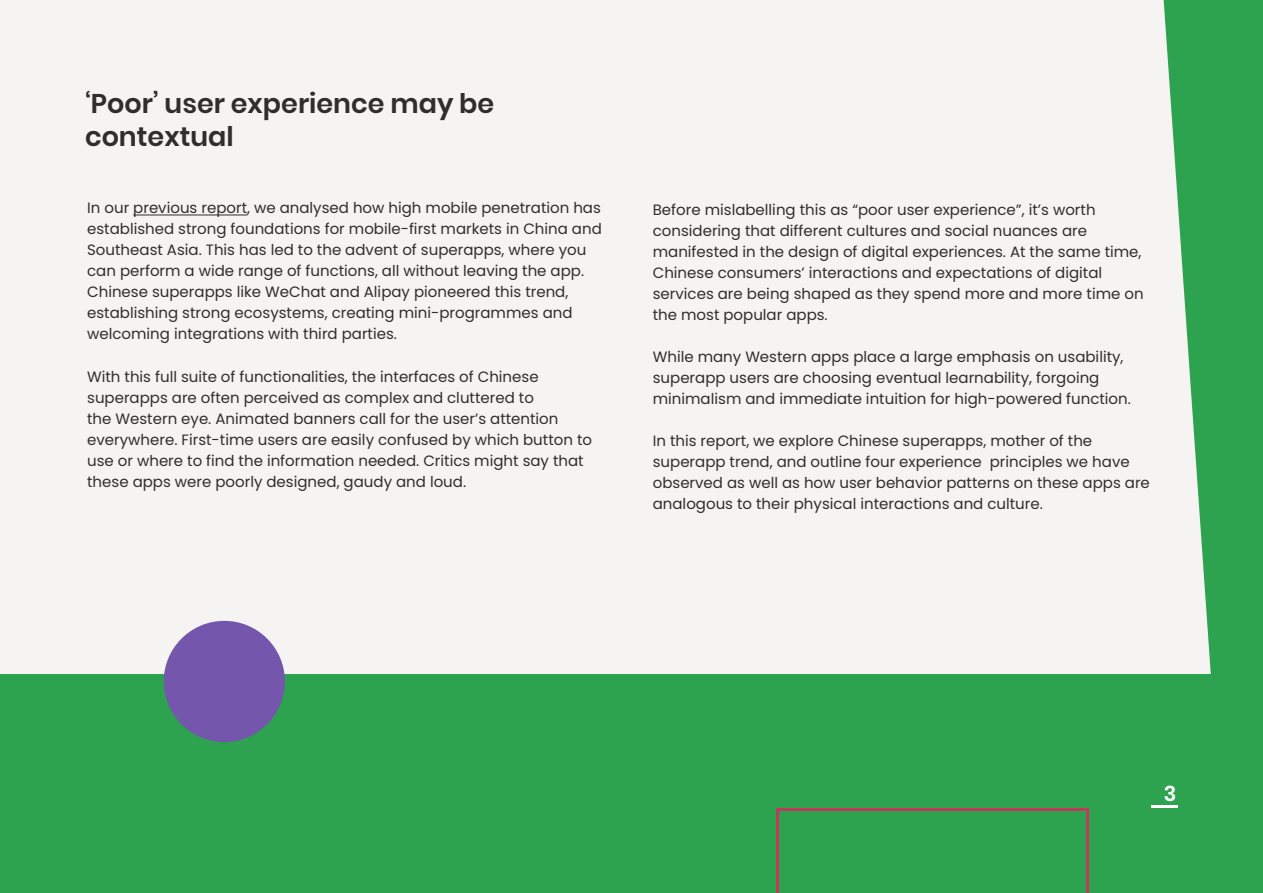
<style>
.page{position:relative;width:1263px;height:893px;background:#2ea34f}
.page>*{position:absolute;margin:0;border:0;box-sizing:border-box;transform-origin:0 0}
.t1{font:600 27px/32.4px "Poppins";color:#2e2e2e}
.t2{font:600 21px "Poppins";color:#fff}
.t3{font:15px/21px "Poppins";color:#2e2e2e}
</style>
<div class="page">
<div style="left:0;top:0;width:1211px;height:674px;background:#f5f4f2"></div>
<hr style="left:133px;top:215px;width:114px;height:1px;background:#2e2e2e">
<hr style="left:1151px;top:805px;width:27px;height:3px;background:#fff">
<div style="left:164px;top:621px;width:121px;height:121px;background:#7457ad;border-radius:50%"></div>
<svg style="left:776px;top:808px;width:313px;height:85px"></svg>
<div style="left:0;top:473px;width:57px;height:161px;background:#f5f4f2"></div>
<h1 class="t1" style="left:85px;top:88px;width:411px">‘Poor’ user experience may be contextual</h1>
<p class="t3" style="left:87px;top:198px;width:516px">In our previous report, we analysed how high mobile penetration has established strong foundations for mobile-first markets in China and Southeast Asia. This has led to the advent of superapps, where you can perform a wide range of functions, all without leaving the app.<br>Chinese superapps like WeChat and Alipay pioneered this trend, establishing strong ecosystems, creating mini-programmes and welcoming integrations with third parties.</p>
<p class="t3" style="left:87px;top:366px;width:506px">With this full suite of functionalities, the interfaces of Chinese superapps are often perceived as complex and cluttered to<br>the Western eye. Animated banners call for the user’s attention everywhere. First-time users are easily confused by which button to use or where to find the information needed. Critics might say that these apps were poorly designed, gaudy and loud.</p>
<p class="t3" style="left:653px;top:199px;width:492px">Before mislabelling this as “poor user experience”, it’s worth considering that different cultures and social nuances are manifested in the design of digital experiences. At the same time, Chinese consumers’ interactions and expectations of digital services are being shaped as they spend more and more time on the most popular apps.</p>
<p class="t3" style="left:653px;top:346px;width:480px">While many Western apps place a large emphasis on usability, superapp users are choosing eventual learnability, forgoing minimalism and immediate intuition for high-powered function.</p>
<p class="t3" style="left:653px;top:430px;width:499px">In this report, we explore Chinese superapps, mother of the superapp trend, and outline four experience principles we have observed as well as how user behavior patterns on these apps are analogous to their physical interactions and culture.</p>
<h2 class="t2" style="left:1164px;top:782px;width:14px">3</h2>
</div>
